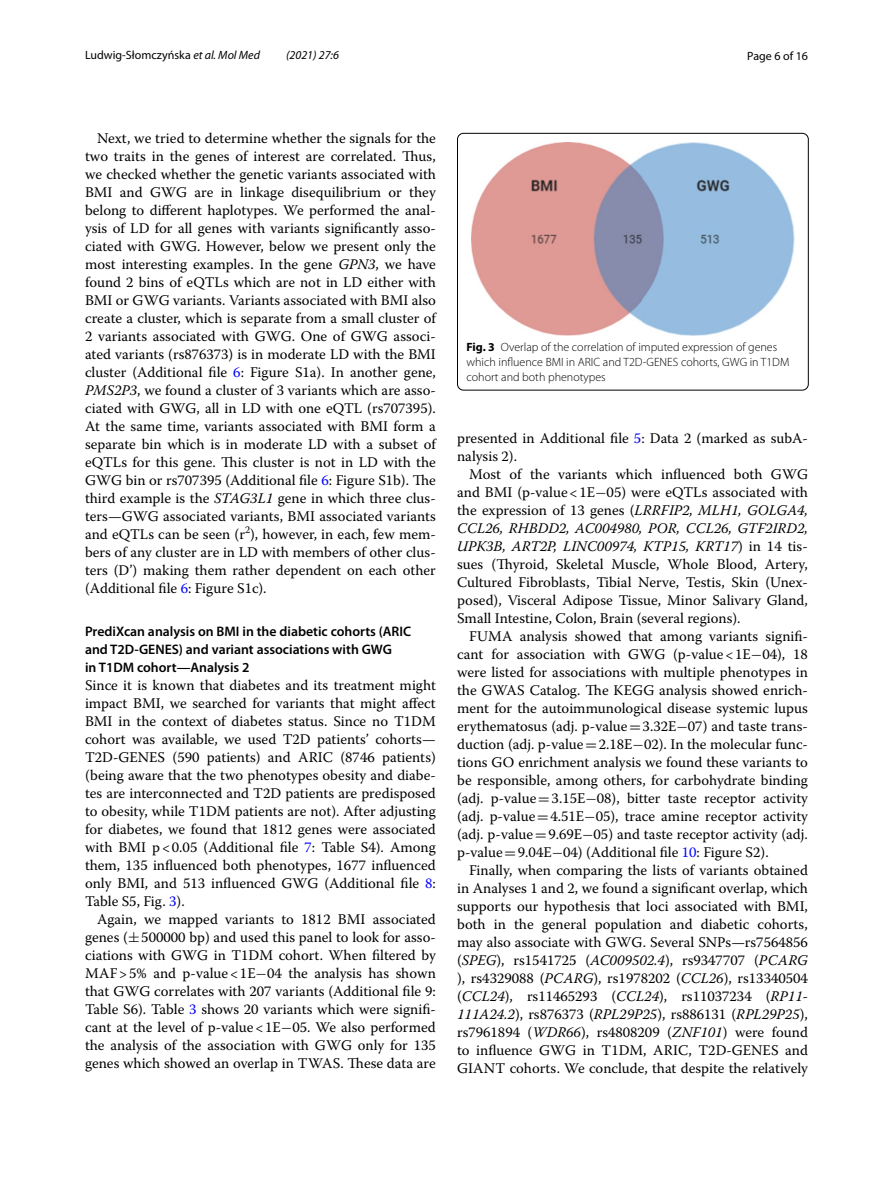
<style>
.page{position:relative;width:893px;height:1187px;background:#fff}
.page>*{position:absolute;margin:0;border:0;box-sizing:border-box;transform-origin:0 0}
.t1{font:14.7px/18px "Warnock Pro";color:#000;text-align:justify}
.t2{font:14.7px/18px "Warnock Pro It 3";color:#000}
.t3{font:600 13.8px/18px "Myriad Pro";color:#000}
.t4{font:300 12px/15px "Myriad Pro";color:#000}
.t5{font:12px "Myriad Pro";color:#000}
.t6{font:italic 12px "Myriad Pro";color:#000}
.s1{font-style:italic}
.s2{font-family:"Warnock Pro It 3"}
.s3{color:#00f}
.s4{font-family:"MTSY"}
.s5{font-weight:700}
.s6{font-family:"Warnock Pro"}
</style>
<div class="page">
<img style="left:471px;top:142px;width:323px;height:194px">
<div style="left:457px;top:133px;width:351px;height:257px;border:1px solid #000;border-radius:6px"></div>
<p class="t5" style="left:85px;top:48px;width:176px">Ludwig‑Słomczyńska <span class="s1">et al. Mol Med</span></p>
<p class="t6" style="left:286px;top:48px;width:54px">(2021) 27:6</p>
<p class="t5" style="left:747px;top:48px;width:62px">Page 6 of 16</p>
<p class="t1" style="left:85px;top:128px;width:352px;text-indent:12px">Next, we tried to determine whether the signals for the two traits in the genes of interest are correlated. Thus, we checked whether the genetic variants associated with BMI and GWG are in linkage disequilibrium or they belong to different haplotypes. We performed the anal&shy;ysis of LD for all genes with variants significantly asso&shy;ciated with GWG. However, below we present only the most interesting examples. In the gene <span class="s2">GPN3</span>, we have found 2 bins of eQTLs which are not in LD either with BMI or GWG variants. Variants associated with BMI also create a cluster, which is separate from a small cluster of 2 variants associated with GWG. One of GWG associ&shy;ated variants (rs876373) is in moderate LD with the BMI cluster (Additional file <span class="s3">6</span>: Figure S1a). In another gene, <span class="s2">PMS2P3</span>, we found a cluster of 3 variants which are asso&shy;ciated with GWG, all in LD with one eQTL (rs707395).<br>At the same time, variants associated with BMI form a separate bin which is in moderate LD with a subset of eQTLs for this gene. This cluster is not in LD with the GWG bin or rs707395 (Additional file <span class="s3">6</span>: Figure S1b). The third example is the <span class="s2">STAG3L1</span> gene in which three clus&shy;ters—GWG associated variants, BMI associated variants and eQTLs can be seen (r<sup>2</sup>), however, in each, few mem&shy;bers of any cluster are in LD with members of other clus&shy;ters (D’) making them rather dependent on each other (Additional file <span class="s3">6</span>: Figure S1c).</p>
<p class="t3" style="left:85px;top:622px;width:328px">PrediXcan analysis on BMI in the diabetic cohorts (ARIC and T2D‑GENES) and variant associations with GWG<br>in T1DM cohort—Analysis 2</p>
<p class="t1" style="left:85px;top:676px;width:352px">Since it is known that diabetes and its treatment might impact BMI, we searched for variants that might affect BMI in the context of diabetes status. Since no T1DM cohort was available, we used T2D patients’ cohorts— T2D-GENES (590 patients) and ARIC (8746 patients) (being aware that the two phenotypes obesity and diabe&shy;tes are interconnected and T2D patients are predisposed to obesity, while T1DM patients are not). After adjusting for diabetes, we found that 1812 genes were associated with BMI p&lt;0.05 (Additional file <span class="s3">7</span>: Table S4). Among them, 135 influenced both phenotypes, 1677 influenced only BMI, and 513 influenced GWG (Additional file <span class="s3">8</span>:<br>Table S5, Fig. <span class="s3">3</span>).</p>
<p class="t1" style="left:85px;top:910px;width:352px;text-indent:12px">Again, we mapped variants to 1812 BMI associated genes (<span class="s4">±</span>500000 bp) and used this panel to look for asso&shy;ciations with GWG in T1DM cohort. When filtered by MAF&gt;5% and p-value&lt;1E<span class="s4">−</span>04 the analysis has shown that GWG correlates with 207 variants (Additional file 9:<br>Table S6). Table <span class="s3">3</span> shows 20 variants which were signifi&shy;cant at the level of p-value&lt;1E<span class="s4">−</span>05. We also performed the analysis of the association with GWG only for 135 genes which showed an overlap in TWAS. These data are</p>
<p class="t4" style="left:466px;top:340px;width:324px"><span class="s5">Fig. 3</span> Overlap of the correlation of imputed expression of genes which influence BMI in ARIC and T2D-GENES cohorts, GWG in T1DM cohort and both phenotypes</p>
<p class="t1" style="left:457px;top:429px;width:352px">presented in Additional file <span class="s3">5</span>: Data 2 (marked as subA&shy;nalysis 2).</p>
<p class="t1" style="left:457px;top:465px;width:352px;text-indent:12px">Most of the variants which influenced both GWG and BMI (p-value&lt;1E<span class="s4">−</span>05) were eQTLs associated with the expression of 13 genes (<span class="s2">LRRFIP2, MLH1, GOLGA4,</span></p>
<p class="t2" style="left:457px;top:519px;width:352px">CCL26, RHBDD2, AC004980, POR, CCL26, GTF2IRD2,<br>UPK3B, ART2P, LINC00974, KTP15, KRT17<span class="s6">) in 14 tis-</span></p>
<p class="t1" style="left:457px;top:555px;width:352px">sues (Thyroid, Skeletal Muscle, Whole Blood, Artery, Cultured Fibroblasts, Tibial Nerve, Testis, Skin (Unex&shy;posed), Visceral Adipose Tissue, Minor Salivary Gland, Small Intestine, Colon, Brain (several regions).</p>
<p class="t1" style="left:457px;top:627px;width:352px;text-indent:12px">FUMA analysis showed that among variants signifi&shy;cant for association with GWG (p-value&lt;1E<span class="s4">−</span>04), 18 were listed for associations with multiple phenotypes in the GWAS Catalog. The KEGG analysis showed enrich&shy;ment for the autoimmunological disease systemic lupus erythematosus (adj. p-value<span class="s4">=</span>3.32E<span class="s4">−</span>07) and taste trans&shy;duction (adj. p-value<span class="s4">=</span>2.18E<span class="s4">−</span>02). In the molecular func&shy;tions GO enrichment analysis we found these variants to be responsible, among others, for carbohydrate binding (adj. p-value<span class="s4">=</span>3.15E<span class="s4">−</span>08), bitter taste receptor activity (adj. p-value<span class="s4">=</span>4.51E<span class="s4">−</span>05), trace amine receptor activity (adj. p-value<span class="s4">=</span>9.69E<span class="s4">−</span>05) and taste receptor activity (adj. p-value<span class="s4">=</span>9.04E<span class="s4">−</span>04) (Additional file <span class="s3">10</span>: Figure S2).</p>
<p class="t1" style="left:457px;top:861px;width:352px;text-indent:12px">Finally, when comparing the lists of variants obtained in Analyses 1 and 2, we found a significant overlap, which supports our hypothesis that loci associated with BMI, both in the general population and diabetic cohorts, may also associate with GWG. Several SNPs—rs7564856 (<span class="s2">SPEG</span>), rs1541725 (<span class="s2">AC009502.4</span>), rs9347707 (<span class="s2">PCARG </span>), rs4329088 (<span class="s2">PCARG</span>), rs1978202 (<span class="s2">CCL26</span>), rs13340504 (<span class="s2">CCL24</span>), rs11465293 (<span class="s2">CCL24</span>), rs11037234 (<span class="s2">RP11-</span></p>
<p class="t2" style="left:457px;top:1005px;width:352px">111A24.2<span class="s6">), rs876373 (</span>RPL29P25<span class="s6">), rs886131 (</span>RPL29P25<span class="s6">),</span></p>
<p class="t1" style="left:457px;top:1023px;width:352px">rs7961894 (<span class="s2">WDR66</span>), rs4808209 (<span class="s2">ZNF101</span>) were found to influence GWG in T1DM, ARIC, T2D-GENES and GIANT cohorts. We conclude, that despite the relatively</p>
</div>
